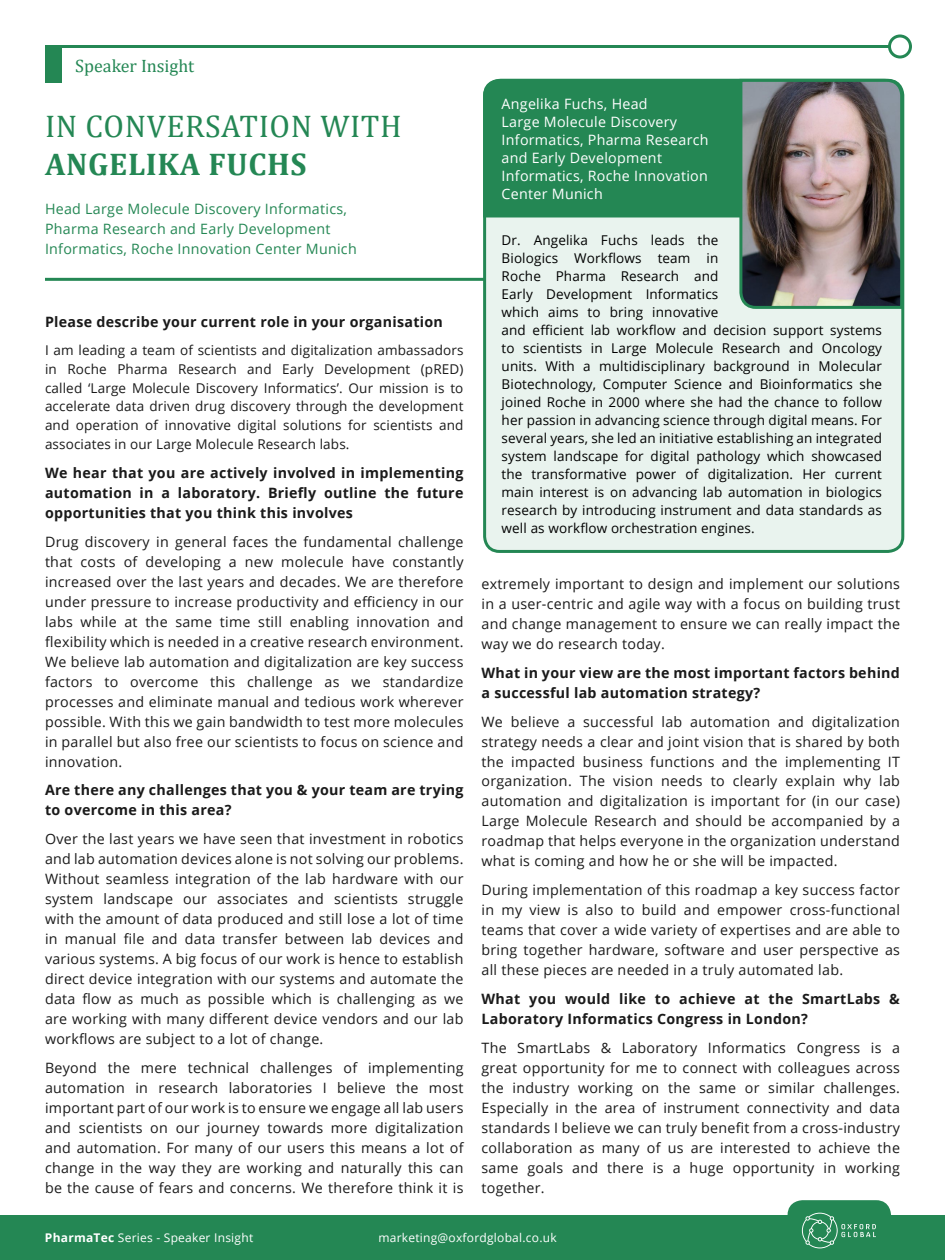
<style>
.page{position:relative;width:945px;height:1260px;background:#fff}
.page>*{position:absolute;margin:0;border:0;box-sizing:border-box;transform-origin:0 0}
.t1{font:31.5px "Cambria";letter-spacing:.02em;color:#248754}
.t2{font:700 31.5px "Cambria";letter-spacing:.02em;color:#248754}
.t3{font:18px "Cambria";color:#248754}
.t4{font:14.25px/20px "Open Sans";letter-spacing:.02em;color:#1a1a1a;text-align:justify}
.t5{font:700 14.25px/20px "Open Sans";letter-spacing:.02em;color:#1a1a1a}
.t6{font:14.25px/18px "Open Sans";letter-spacing:.02em;color:#fff}
.t7{font:14.25px/20px "Open Sans";letter-spacing:.02em;color:#248754}
.t8{font:13.5px/18px "Open Sans";letter-spacing:.01em;color:#000}
.t9{font:13.5px/18.9px "Open Sans";letter-spacing:.01em;color:#1a1a1a;text-align:justify}
.t10{font:12px "Open Sans";letter-spacing:.02em;color:#fff}
.s1{font-weight:700}
</style>
<div class="page">
<hr style="left:45px;top:278px;width:855px;height:3px;background:#248754">
<div style="left:485px;top:80px;width:418px;height:471px;background:#e9f3ee;border-radius:15px"></div>
<div style="left:483px;top:79px;width:255px;height:138px;background:#248754"></div>
<img style="left:738px;top:78px;width:167px;height:232px">
<div style="left:0;top:1215px;width:945px;height:45px;background:#248754"></div>
<div style="left:45px;top:47px;width:17px;height:35px;background:#248754"></div>
<hr style="left:45px;top:45px;width:853px;height:3px;background:#248754">
<svg style="left:788px;top:1200px;width:103px;height:49px"></svg>
<div style="left:890px;top:36px;width:20px;height:21px;background:#fff;border-radius:50%"></div>
<div style="left:888px;top:34px;width:24px;height:24px;border:3px solid #248754;border-radius:50%"></div>
<p class="t3" style="left:75px;top:55px;width:121px">Speaker Insight</p>
<h1 class="t1" style="left:45px;top:108px;width:358px">IN CONVERSATION WITH</h1>
<h1 class="t2" style="left:45px;top:142px;width:263px">ANGELIKA FUCHS</h1>
<p class="t7" style="left:45px;top:198px;width:313px">Head Large Molecule Discovery Informatics,<br>Pharma Research and Early Development<br>Informatics, Roche Innovation Center Munich</p>
<p class="t5" style="left:45px;top:311px;width:399px">Please describe your current role in your organisation</p>
<p class="t9" style="left:45px;top:340px;width:420px">I am leading a team of scientists and digitalization ambassadors in Roche Pharma Research and Early Development (pRED) called ‘Large Molecule Discovery Informatics’. Our mission is to accelerate data driven drug discovery through the development and operation of innovative digital solutions for scientists and associates in our Large Molecule Research labs.</p>
<p class="t5" style="left:45px;top:463px;width:420px;text-align:justify">We hear that you are actively involved in implementing automation in a laboratory. Briefly outline the future opportunities that you think this involves</p>
<p class="t4" style="left:45px;top:532px;width:420px">Drug discovery in general faces the fundamental challenge that costs of developing a new molecule have constantly increased over the last years and decades. We are therefore under pressure to increase productivity and efficiency in our labs while at the same time still enabling innovation and flexibility which is needed in a creative research environment.<br>We believe lab automation and digitalization are key success factors to overcome this challenge as we standardize processes and eliminate manual and tedious work wherever possible. With this we gain bandwidth to test more molecules in parallel but also free our scientists to focus on science and innovation.</p>
<p class="t5" style="left:45px;top:780px;width:420px">Are there any challenges that you &amp; your team are trying to overcome in this area?</p>
<p class="t4" style="left:45px;top:829px;width:420px">Over the last years we have seen that investment in robotics and lab automation devices alone is not solving our problems.<br>Without seamless integration of the lab hardware with our system landscape our associates and scientists struggle with the amount of data produced and still lose a lot of time in manual file and data transfer between lab devices and various systems. A big focus of our work is hence to establish direct device integration with our systems and automate the data flow as much as possible which is challenging as we are working with many different device vendors and our lab workflows are subject to a lot of change.</p>
<p class="t4" style="left:45px;top:1057px;width:420px">Beyond the mere technical challenges of implementing automation in research laboratories I believe the most important part of our work is to ensure we engage all lab users and scientists on our journey towards more digitalization and automation. For many of our users this means a lot of change in the way they are working and naturally this can be the cause of fears and concerns. We therefore think it is</p>
<p class="t6" style="left:502px;top:94px;width:209px">Angelika Fuchs, Head<br>Large Molecule Discovery<br>Informatics, Pharma Research and Early Development<br>Informatics, Roche Innovation<br>Center Munich</p>
<p class="t8" style="left:502px;top:230px;width:382px">Dr. Angelika Fuchs leads the<br>Biologics Workflows team in<br>Roche Pharma Research and<br>Early Development Informatics<br>which aims to bring innovative<br>and efficient lab workflow and decision support systems to scientists in Large Molecule Research and Oncology units. With a multidisciplinary background in Molecular Biotechnology, Computer Science and Bioinformatics she joined Roche in 2000 where she had the chance to follow her passion in advancing science through digital means. For several years, she led an initiative establishing an integrated system landscape for digital pathology which showcased the transformative power of digitalization. Her current main interest is on advancing lab automation in biologics research by introducing instrument and data standards as well as workflow orchestration engines.</p>
<p class="t4" style="left:482px;top:573px;width:420px">extremely important to design and implement our solutions in a user-centric and agile way with a focus on building trust and change management to ensure we can really impact the way we do research today.</p>
<p class="t5" style="left:482px;top:662px;width:420px">What in your view are the most important factors behind a successful lab automation strategy?</p>
<p class="t4" style="left:482px;top:711px;width:420px">We believe a successful lab automation and digitalization strategy needs a clear and joint vision that is shared by both the impacted business functions and the implementing IT organization. The vision needs to clearly explain why lab automation and digitalization is important for (in our case)<br>Large Molecule Research and should be accompanied by a roadmap that helps everyone in the organization understand what is coming and how he or she will be impacted.</p>
<p class="t4" style="left:482px;top:880px;width:420px">During implementation of this roadmap a key success factor in my view is also to build and empower cross-functional teams that cover a wide variety of expertises and are able to bring together hardware, software and user perspective as all these pieces are needed in a truly automated lab.</p>
<p class="t5" style="left:482px;top:988px;width:420px">What you would like to achieve at the SmartLabs &amp;<br>Laboratory Informatics Congress in London?</p>
<p class="t4" style="left:482px;top:1037px;width:420px">The SmartLabs &amp; Laboratory Informatics Congress is a great opportunity for me to connect with colleagues across the industry working on the same or similar challenges.<br>Especially in the area of instrument connectivity and data standards I believe we can truly benefit from a cross-industry collaboration as many of us are interested to achieve the same goals and there is a huge opportunity in working together.</p>
<p class="t10" style="left:45px;top:1230px;width:210px"><span class="s1">PharmaTec</span> Series - Speaker Insight</p>
<p class="t10" style="left:378px;top:1230px;width:180px">marketing@oxfordglobal.co.uk</p>
</div>
